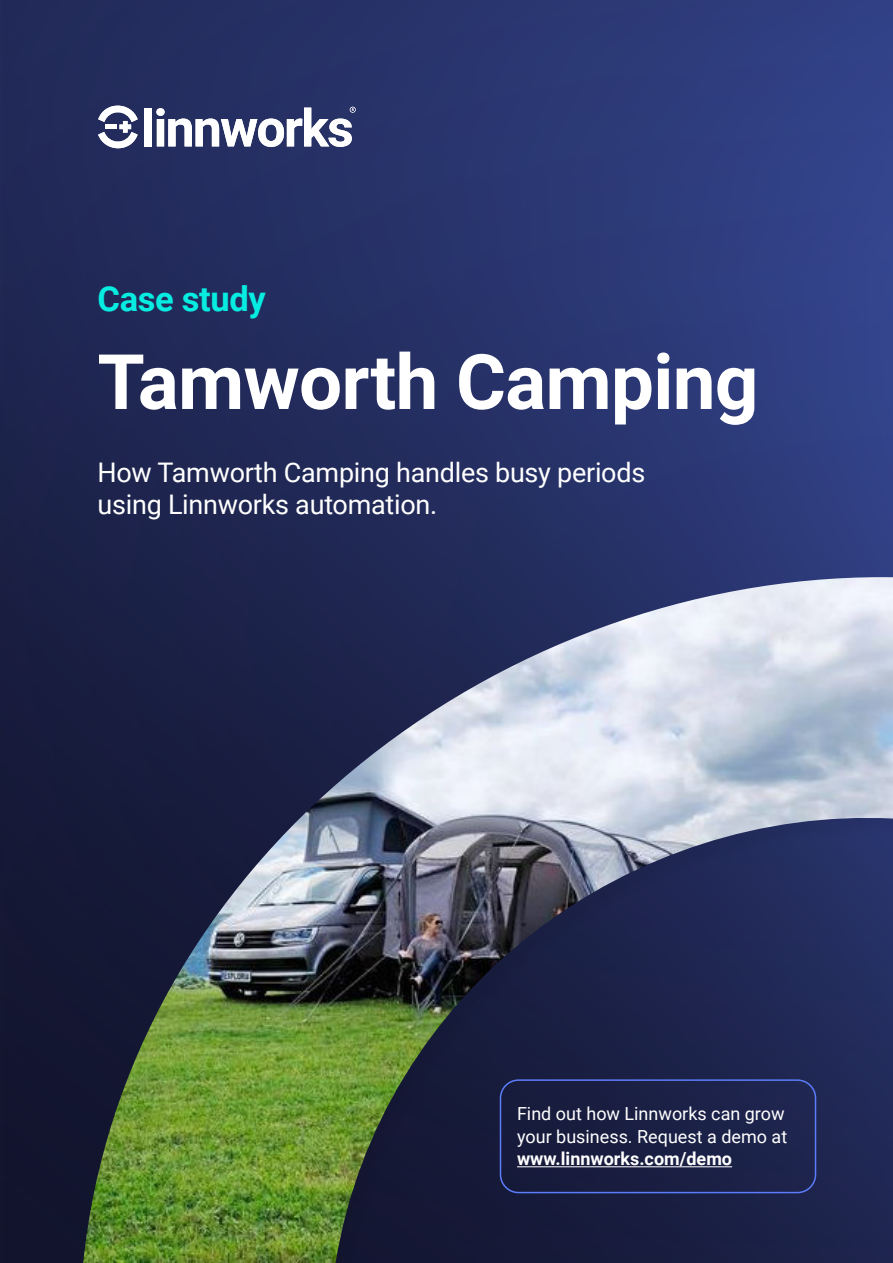
<style>
.page{position:relative;width:893px;height:1263px;background:#fff}
.page>*{position:absolute;margin:0;border:0;box-sizing:border-box;transform-origin:0 0}
.t1{font:700 76.5px "Roboto";letter-spacing:-.01em;color:#fff}
.t2{font:700 34.5px "Roboto";letter-spacing:-.01em;color:#07ece1}
.t3{font:27px/32.4px "Roboto";letter-spacing:-.01em;color:#fff}
.t4{font:18px/22.5px "Roboto";color:#fff}
.t5{font:700 18px "Roboto";color:#fff}
</style>
<div class="page">
<img style="left:0;top:0;width:893px;height:1263px">
<svg style="left:98px;top:105px;width:40px;height:48px"></svg>
<div style="left:145px;top:108px;width:7px;height:38px;background:#fff"></div>
<svg style="left:156px;top:107px;width:200px;height:40px"></svg>
<img style="left:83px;top:577px;width:810px;height:686px">
<div style="left:500px;top:1079px;width:316px;height:114px;border:2px solid #5c7dfa;border-radius:18px"></div>
<hr style="left:517px;top:1166px;width:215px;height:1px;background:#fff">
<p class="t2" style="left:98px;top:285px;width:170px">Case study</p>
<h1 class="t1" style="left:98px;top:351px;width:662px">Tamworth Camping</h1>
<p class="t3" style="left:98px;top:458px;width:549px">How Tamworth Camping handles busy periods using Linnworks automation.</p>
<p class="t4" style="left:517px;top:1104px;width:272px">Find out how Linnworks can grow your business. Request a demo at</p>
<p class="t5" style="left:517px;top:1152px;width:217px">www.linnworks.com/demo</p>
</div>
